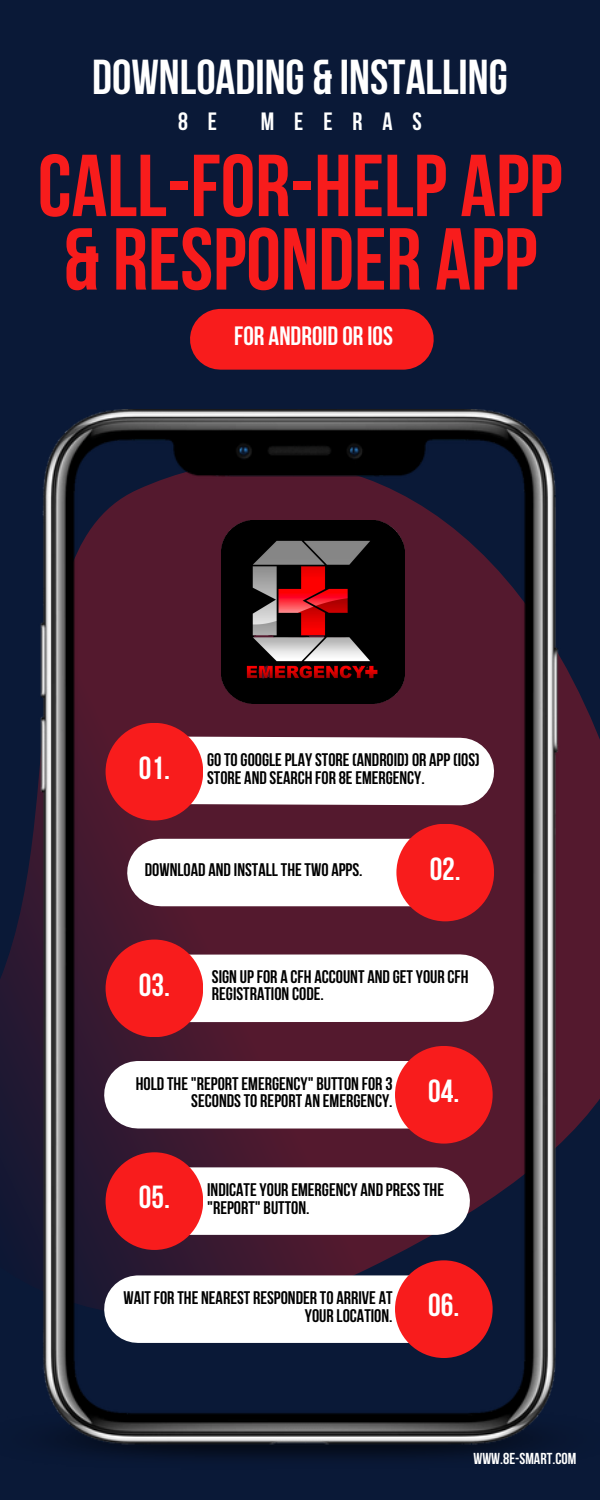
<style>
.page{position:relative;width:600px;height:1500px;background:#0a1937}
.page>*{position:absolute;margin:0;border:0;box-sizing:border-box;transform-origin:0 0}
.t1{font:700 87.7px/73.5px "Bebas Neue";color:#f81c1c}
.t2{font:700 48.8px "Bebas Neue";color:#fff}
.t3{font:700 31.9px "Bebas Neue";color:#fff}
.t4{font:700 26.4px "Bebas Neue";color:#fff}
.t5{font:700 24.9px "Bebas Neue";letter-spacing:.8em;color:#fff}
.t6{font:700 18.2px/17.2px "Bebas Neue";color:#000}
.t7{font:700 18.1px/17.3px "Bebas Neue";color:#000}
.t8{font:700 15.8px "Bebas Neue";color:#fff}
</style>
<div class="page">
<img style="left:0;top:409px;width:600px;height:1049px">
<div style="left:220px;top:309px;width:183px;height:61px;background:#f81c1c"></div>
<svg style="left:93px;top:703px;width:435px;height:136px;background:#94707d"></svg>
<div style="left:161px;top:954px;width:299px;height:68px;background:#fff"></div>
<div style="left:161px;top:1167px;width:275px;height:68px;background:#fff"></div>
<div style="left:161px;top:839px;width:275px;height:67px;background:#fff"></div>
<div style="left:106px;top:723px;width:97px;height:98px;background:#f81c1c;border-radius:50%"></div>
<div style="left:106px;top:940px;width:97px;height:97px;background:#f81c1c;border-radius:50%"></div>
<div style="left:106px;top:1152px;width:97px;height:98px;background:#f81c1c;border-radius:50%"></div>
<div style="left:396px;top:824px;width:98px;height:97px;background:#f81c1c;border-radius:50%"></div>
<div style="left:138px;top:1061px;width:275px;height:68px;background:#fff"></div>
<div style="left:395px;top:1046px;width:98px;height:98px;background:#f81c1c;border-radius:50%"></div>
<div style="left:138px;top:1275px;width:275px;height:68px;background:#fff"></div>
<div style="left:395px;top:1260px;width:98px;height:98px;background:#f81c1c;border-radius:50%"></div>
<img style="left:222px;top:521px;width:183px;height:183px">
<p class="t2" style="left:92px;top:57px;width:417px">DOWNLOADING &amp; INSTALLING</p>
<p class="t5" style="left:178px;top:112px;width:41px">8 E</p>
<p class="t5" style="left:261px;top:112px;width:163px">MEERAS</p>
<p class="t1" style="left:38px;top:157px;width:526px">CALL-FOR-HELP APP &amp; RESPONDER APP</p>
<p class="t4" style="left:234px;top:325px;width:160px">FOR ANDROID OR IOS</p>
<p class="t3" style="left:139px;top:755px;width:33px">01.</p>
<p class="t7" style="left:207px;top:753px;width:274px">GOTOGOOGLEPLAYSTORE(ANDROID)OR APP(IOS)<br>STORE AND SEARCH FOR 8EEMERGENCY.</p>
<p class="t6" style="left:145px;top:863px;width:219px">DOWNLOAD AND INSTALLTHETWO APPS.</p>
<p class="t3" style="left:430px;top:856px;width:33px">02.</p>
<p class="t3" style="left:139px;top:972px;width:33px">03.</p>
<p class="t6" style="left:212px;top:970px;width:258px">SIGN UPFOR A CFH ACCOUNT AND GETYOUR CFH<br>REGISTRATION CODE.</p>
<p class="t6" style="left:136px;top:1077px;width:258px;text-align:right">HOLD THE"REPORTEMERGENCY" BUTTON FOR 3<br>SECONDSTO REPORT AN EMERGENCY.</p>
<p class="t3" style="left:428px;top:1078px;width:33px">04.</p>
<p class="t3" style="left:139px;top:1184px;width:33px">05.</p>
<p class="t6" style="left:207px;top:1183px;width:238px">INDICATEYOUR EMERGENCY AND PRESSTHE "REPORT" BUTTON.</p>
<p class="t6" style="left:123px;top:1291px;width:271px;text-align:right">WAITFOR THE NEAREST RESPONDER TO ARRIVE AT<br>YOUR LOCATION.</p>
<p class="t3" style="left:428px;top:1292px;width:33px">06.</p>
<p class="t8" style="left:473px;top:1452px;width:104px">WWW.8E-SMART.COM</p>
</div>
